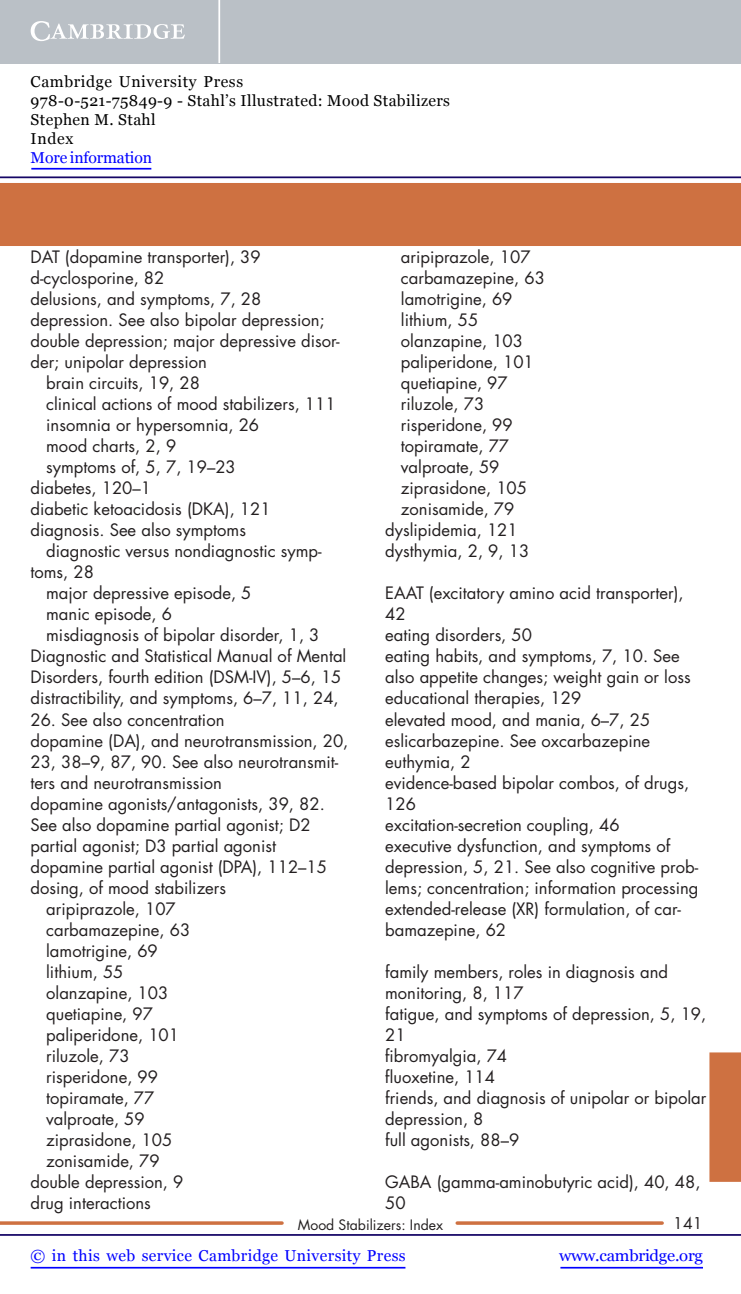
<style>
.page{position:relative;width:741px;height:1294px;background:#fff}
.page>*{position:absolute;margin:0;border:0;box-sizing:border-box;transform-origin:0 0}
.t1{font:16.62px/21px "Futura Std";color:#231f20}
.t2{font:15.75px/18.9px "Georgia";letter-spacing:.025em;color:#000}
.t3{font:15.75px "Georgia";letter-spacing:.025em;color:#00f}
.t4{font:15.75px "Georgia";letter-spacing:-.015em;color:#00f;scale:1.06 1}
.t5{font:15.75px "Georgia";letter-spacing:-.01em;color:#00f}
.t6{font:15.75px "Futura Std";color:#231f20}
.t7{font:14px "Futura Std";color:#231f20}
</style>
<div class="page">
<div style="left:0;top:183px;width:740px;height:63px;background:#ce7141"></div>
<hr style="left:457px;top:1221px;width:205px;height:3px;background:#ce7141">
<hr style="left:0;top:1221px;width:282px;height:3px;background:#ce7141">
<div style="left:709px;top:1052px;width:31px;height:129px;background:#ce7141"></div>
<hr style="left:560px;top:1266px;width:142px;height:2px;background:#00f">
<hr style="left:0;top:1233px;width:740px;height:2px;background:#150666">
<hr style="left:31px;top:1266px;width:374px;height:2px;background:#00f">
<div style="left:0;top:0;width:740px;height:63px;background:#bac0c6"></div>
<svg style="left:31px;top:21px;width:154px;height:20px"></svg>
<hr style="left:218px;top:0;width:2px;height:63px;background:#fff">
<hr style="left:0;top:176px;width:740px;height:2px;background:#150666">
<hr style="left:31px;top:168px;width:120px;height:1px;background:#00f">
<p class="t2" style="left:31px;top:72px;width:421px">Cambridge University Press<br>978-0-521-75849-9 - Stahl’s Illustrated: Mood Stabilizers<br>Stephen M. Stahl<br>Index</p>
<p class="t5" style="left:31px;top:148px;width:123px">More information</p>
<p class="t1" style="left:30px;top:247px;width:232px">DAT (dopamine transporter), 39</p>
<p class="t1" style="left:30px;top:268px;width:135px">d-cyclosporine, 82</p>
<p class="t1" style="left:30px;top:289px;width:232px">delusions, and symptoms, 7, 28</p>
<p class="t1" style="left:30px;top:310px;width:311px">depression. See also bipolar depression; double depression; major depressive disor&shy;der; unipolar depression</p>
<p class="t1" style="left:46px;top:373px;width:155px">brain circuits, 19, 28</p>
<p class="t1" style="left:46px;top:394px;width:291px">clinical actions of mood stabilizers, 111</p>
<p class="t1" style="left:46px;top:415px;width:214px">insomnia or hypersomnia, 26</p>
<p class="t1" style="left:46px;top:436px;width:131px">mood charts, 2, 9</p>
<p class="t1" style="left:46px;top:457px;width:191px">symptoms of, 5, 7, 19–23</p>
<p class="t1" style="left:30px;top:478px;width:122px">diabetes, 120–1</p>
<p class="t1" style="left:30px;top:499px;width:242px">diabetic ketoacidosis (DKA), 121</p>
<p class="t1" style="left:30px;top:520px;width:217px">diagnosis. See also symptoms</p>
<p class="t1" style="left:30px;top:541px;width:292px;text-indent:16px">diagnostic versus nondiagnostic symp&shy;toms, 28</p>
<p class="t1" style="left:46px;top:583px;width:207px">major depressive episode, 5</p>
<p class="t1" style="left:46px;top:604px;width:127px">manic episode, 6</p>
<p class="t1" style="left:46px;top:625px;width:275px">misdiagnosis of bipolar disorder, 1, 3</p>
<p class="t1" style="left:30px;top:646px;width:317px">Diagnostic and Statistical Manual of Mental<br>Disorders, fourth edition (DSM-IV), 5–6, 15</p>
<p class="t1" style="left:30px;top:688px;width:309px">distractibility, and symptoms, 6–7, 11, 24,</p>
<p class="t1" style="left:30px;top:709px;width:195px">26. See also concentration</p>
<p class="t1" style="left:30px;top:730px;width:319px">dopamine (DA), and neurotransmission, 20,<br>23, 38–9, 87, 90. See also neurotransmit&shy;ters and neurotransmission</p>
<p class="t1" style="left:30px;top:793px;width:296px">dopamine agonists/antagonists, 39, 82.<br>See also dopamine partial agonist; D2 partial agonist; D3 partial agonist</p>
<p class="t1" style="left:30px;top:856px;width:298px">dopamine partial agonist (DPA), 112–15</p>
<p class="t1" style="left:30px;top:877px;width:197px">dosing, of mood stabilizers</p>
<p class="t1" style="left:46px;top:898px;width:131px">aripiprazole, 107</p>
<p class="t1" style="left:46px;top:919px;width:145px">carbamazepine, 63</p>
<p class="t1" style="left:46px;top:940px;width:113px">lamotrigine, 69</p>
<p class="t1" style="left:46px;top:961px;width:79px">lithium, 55</p>
<p class="t1" style="left:46px;top:982px;width:124px">olanzapine, 103</p>
<p class="t1" style="left:46px;top:1003px;width:108px">quetiapine, 97</p>
<p class="t1" style="left:46px;top:1024px;width:134px">paliperidone, 101</p>
<p class="t1" style="left:46px;top:1045px;width:85px">riluzole, 73</p>
<p class="t1" style="left:46px;top:1066px;width:113px">risperidone, 99</p>
<p class="t1" style="left:46px;top:1087px;width:110px">topiramate, 77</p>
<p class="t1" style="left:46px;top:1108px;width:100px">valproate, 59</p>
<p class="t1" style="left:46px;top:1129px;width:128px">ziprasidone, 105</p>
<p class="t1" style="left:46px;top:1150px;width:115px">zonisamide, 79</p>
<p class="t1" style="left:30px;top:1171px;width:154px">double depression, 9</p>
<p class="t1" style="left:30px;top:1192px;width:122px">drug interactions</p>
<p class="t1" style="left:401px;top:247px;width:131px">aripiprazole, 107</p>
<p class="t1" style="left:401px;top:268px;width:145px">carbamazepine, 63</p>
<p class="t1" style="left:401px;top:289px;width:113px">lamotrigine, 69</p>
<p class="t1" style="left:401px;top:310px;width:79px">lithium, 55</p>
<p class="t1" style="left:401px;top:331px;width:124px">olanzapine, 103</p>
<p class="t1" style="left:401px;top:352px;width:134px">paliperidone, 101</p>
<p class="t1" style="left:401px;top:373px;width:108px">quetiapine, 97</p>
<p class="t1" style="left:401px;top:394px;width:85px">riluzole, 73</p>
<p class="t1" style="left:401px;top:415px;width:113px">risperidone, 99</p>
<p class="t1" style="left:401px;top:436px;width:110px">topiramate, 77</p>
<p class="t1" style="left:401px;top:457px;width:100px">valproate, 59</p>
<p class="t1" style="left:401px;top:478px;width:128px">ziprasidone, 105</p>
<p class="t1" style="left:401px;top:499px;width:115px">zonisamide, 79</p>
<p class="t1" style="left:385px;top:520px;width:134px">dyslipidemia, 121</p>
<p class="t1" style="left:385px;top:541px;width:145px">dysthymia, 2, 9, 13</p>
<p class="t1" style="left:385px;top:583px;width:300px">EAAT (excitatory amino acid transporter),<br>42</p>
<p class="t1" style="left:385px;top:625px;width:148px">eating disorders, 50</p>
<p class="t1" style="left:385px;top:646px;width:307px">eating habits, and symptoms, 7, 10. See also appetite changes; weight gain or loss</p>
<p class="t1" style="left:385px;top:688px;width:197px">educational therapies, 129</p>
<p class="t1" style="left:385px;top:709px;width:266px">elevated mood, and mania, 6–7, 25</p>
<p class="t1" style="left:385px;top:730px;width:266px">eslicarbazepine. See oxcarbazepine</p>
<p class="t1" style="left:385px;top:751px;width:87px">euthymia, 2</p>
<p class="t1" style="left:385px;top:772px;width:305px">evidence-based bipolar combos, of drugs,<br>126</p>
<p class="t1" style="left:385px;top:814px;width:236px">excitation-secretion coupling, 46</p>
<p class="t1" style="left:385px;top:835px;width:315px">executive dysfunction, and symptoms of depression, 5, 21. See also cognitive prob&shy;lems; concentration; information processing</p>
<p class="t1" style="left:385px;top:898px;width:297px">extended-release (XR) formulation, of car&shy;bamazepine, 62</p>
<p class="t1" style="left:385px;top:961px;width:284px">family members, roles in diagnosis and monitoring, 8, 117</p>
<p class="t1" style="left:385px;top:1003px;width:322px">fatigue, and symptoms of depression, 5, 19,<br>21</p>
<p class="t1" style="left:385px;top:1045px;width:123px">fibromyalgia, 74</p>
<p class="t1" style="left:385px;top:1066px;width:111px">fluoxetine, 114</p>
<p class="t1" style="left:385px;top:1087px;width:322px">friends, and diagnosis of unipolar or bipolar depression, 8</p>
<p class="t1" style="left:385px;top:1129px;width:135px">full agonists, 88–9</p>
<p class="t1" style="left:385px;top:1171px;width:316px">GABA (gamma-aminobutyric acid), 40, 48,<br>50</p>
<p class="t3" style="left:31px;top:1245px;width:376px">© in this web service Cambridge University Press</p>
<p class="t4" style="left:559px;top:1245px;width:137px">www.cambridge.org</p>
<p class="t7" style="left:298px;top:1215px;width:147px">Mood Stabilizers: Index</p>
<p class="t6" style="left:673px;top:1213px;width:31px">141</p>
</div>
